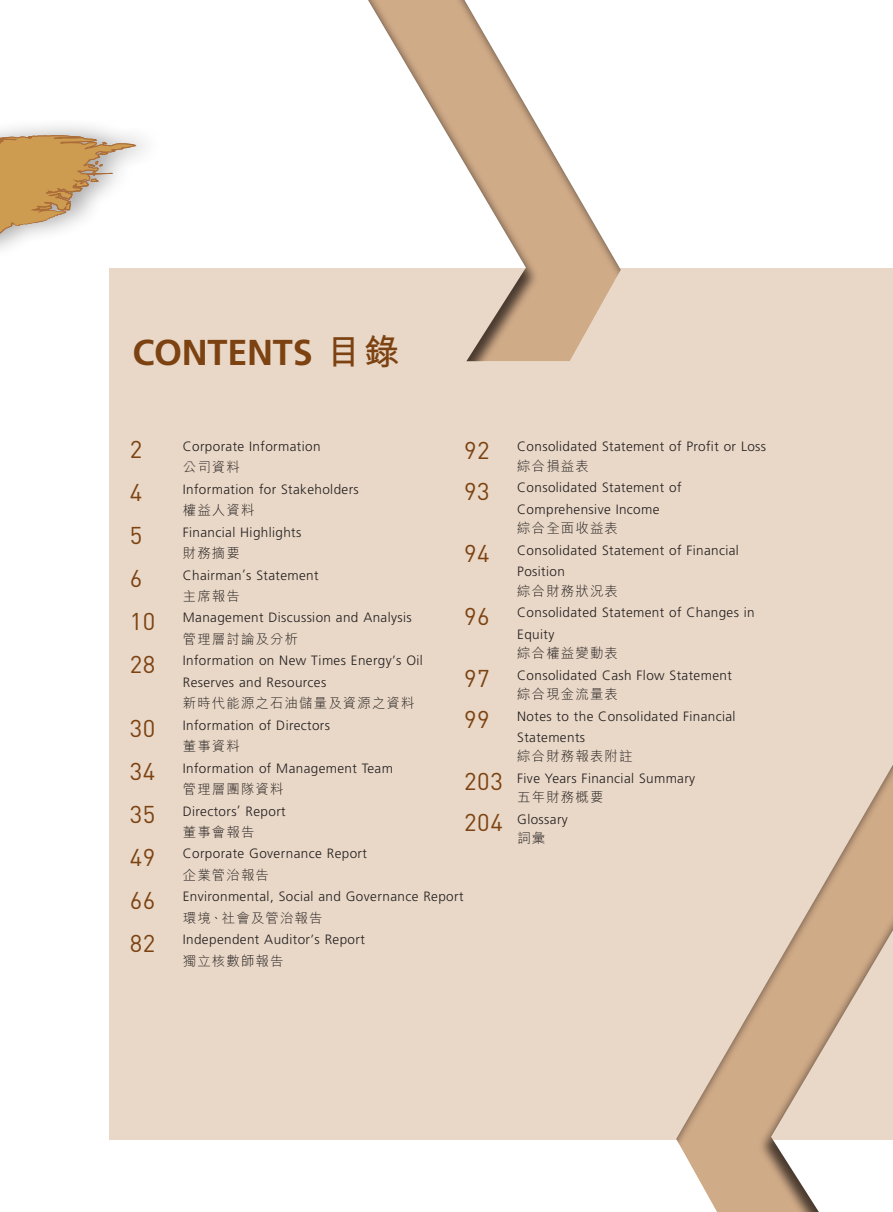
<style>
.page{position:relative;width:893px;height:1212px;background:#fff}
.page>*{position:absolute;margin:0;border:0;box-sizing:border-box;transform-origin:0 0}
.t1{font:700 36px "Frutiger LT Std";letter-spacing:-.005em;color:#7c4212}
.t2{font:24px "DIN Pro";color:#7c4212}
.t3{font:300 13.5px/21.5px "Frutiger LT Std";letter-spacing:.03em;color:#231f20}
.t4{font:300 13.5px "M Hei HK";letter-spacing:.08em;color:#231f20}
.s1{font-family:"M Hei HK"}
.s2{font-family:"DIN Pro";font-weight:400;font-size:24px;color:#7c4212}
</style>
<div class="page">
<svg style="left:0;top:135px;width:136px;height:114px"></svg>
<div style="left:109px;top:268px;width:784px;height:872px;background:#e9d8c7"></div>
<div style="left:286px;top:0;width:347px;height:361px;background:#231f20;opacity:.75"></div>
<div style="left:664px;top:744px;width:229px;height:468px;background:#231f20;opacity:.75"></div>
<h1 class="t1" style="left:132px;top:331px;width:269px">CONTENTS <span class="s1">目錄</span></h1>
<h2 class="t2" style="left:130px;top:433px;width:14px">2</h2>
<p class="t3" style="left:183px;top:436px;width:139px">Corporate Information</p>
<p class="t4" style="left:183px;top:460px;width:59px">公司資料</p>
<h2 class="t2" style="left:130px;top:476px;width:14px">4</h2>
<p class="t3" style="left:183px;top:478px;width:177px">Information for Stakeholders</p>
<p class="t4" style="left:183px;top:503px;width:73px">權益人資料</p>
<h2 class="t2" style="left:130px;top:519px;width:14px">5</h2>
<p class="t3" style="left:183px;top:521px;width:120px">Financial Highlights</p>
<p class="t4" style="left:183px;top:546px;width:59px">財務摘要</p>
<h2 class="t2" style="left:130px;top:562px;width:14px">6</h2>
<p class="t3" style="left:183px;top:564px;width:137px">Chairman’s Statement</p>
<p class="t4" style="left:183px;top:589px;width:59px">主席報告</p>
<p class="t3" style="left:130px;top:607px;width:284px"><span class="s2">10</span> Management Discussion and Analysis</p>
<p class="t4" style="left:183px;top:632px;width:117px">管理層討論及分析</p>
<p class="t3" style="left:183px;top:650px;width:242px;text-indent:-53px"><span class="s2">28</span> Information on New Times Energy’s Oil<br>Reserves and Resources</p>
<p class="t4" style="left:183px;top:696px;width:233px">新時代能源之石油儲量及資源之資料</p>
<p class="t3" style="left:130px;top:714px;width:202px"><span class="s2">30</span> Information of Directors</p>
<p class="t4" style="left:183px;top:739px;width:59px">董事資料</p>
<p class="t3" style="left:130px;top:757px;width:265px"><span class="s2">34</span> Information of Management Team</p>
<p class="t4" style="left:183px;top:782px;width:102px">管理層團隊資料</p>
<p class="t3" style="left:130px;top:800px;width:158px"><span class="s2">35</span> Directors’ Report</p>
<p class="t4" style="left:183px;top:825px;width:73px">董事會報告</p>
<p class="t3" style="left:130px;top:843px;width:239px"><span class="s2">49</span> Corporate Governance Report</p>
<p class="t4" style="left:183px;top:868px;width:88px">企業管治報告</p>
<p class="t3" style="left:130px;top:886px;width:335px"><span class="s2">66</span> Environmental, Social and Governance Report</p>
<p class="t4" style="left:183px;top:911px;width:141px">環境、社會及管治報告</p>
<p class="t3" style="left:130px;top:929px;width:237px"><span class="s2">82</span> Independent Auditor’s Report</p>
<p class="t4" style="left:183px;top:954px;width:102px">獨立核數師報告</p>
<p class="t3" style="left:464px;top:436px;width:304px"><span class="s2">92</span> Consolidated Statement of Profit or Loss</p>
<p class="t4" style="left:517px;top:459px;width:73px">綜合損益表</p>
<p class="t3" style="left:517px;top:477px;width:166px;text-indent:-53px"><span class="s2">93</span> Consolidated Statement of<br>Comprehensive Income</p>
<p class="t4" style="left:517px;top:521px;width:102px">綜合全面收益表</p>
<p class="t3" style="left:517px;top:539px;width:223px;text-indent:-53px"><span class="s2">94</span> Consolidated Statement of Financial<br>Position</p>
<p class="t4" style="left:517px;top:584px;width:102px">綜合財務狀況表</p>
<p class="t3" style="left:517px;top:602px;width:239px;text-indent:-53px"><span class="s2">96</span> Consolidated Statement of Changes in<br>Equity</p>
<p class="t4" style="left:517px;top:646px;width:102px">綜合權益變動表</p>
<p class="t3" style="left:464px;top:664px;width:269px"><span class="s2">97</span> Consolidated Cash Flow Statement</p>
<p class="t4" style="left:517px;top:687px;width:102px">綜合現金流量表</p>
<p class="t3" style="left:517px;top:705px;width:220px;text-indent:-53px"><span class="s2">99</span> Notes to the Consolidated Financial<br>Statements</p>
<p class="t4" style="left:517px;top:750px;width:117px">綜合財務報表附註</p>
<p class="t3" style="left:464px;top:768px;width:233px"><span class="s2">203</span> Five Years Financial Summary</p>
<p class="t4" style="left:517px;top:790px;width:88px">五年財務概要</p>
<p class="t3" style="left:464px;top:809px;width:105px"><span class="s2">204</span> Glossary</p>
<p class="t4" style="left:517px;top:831px;width:30px">詞彙</p>
</div>
